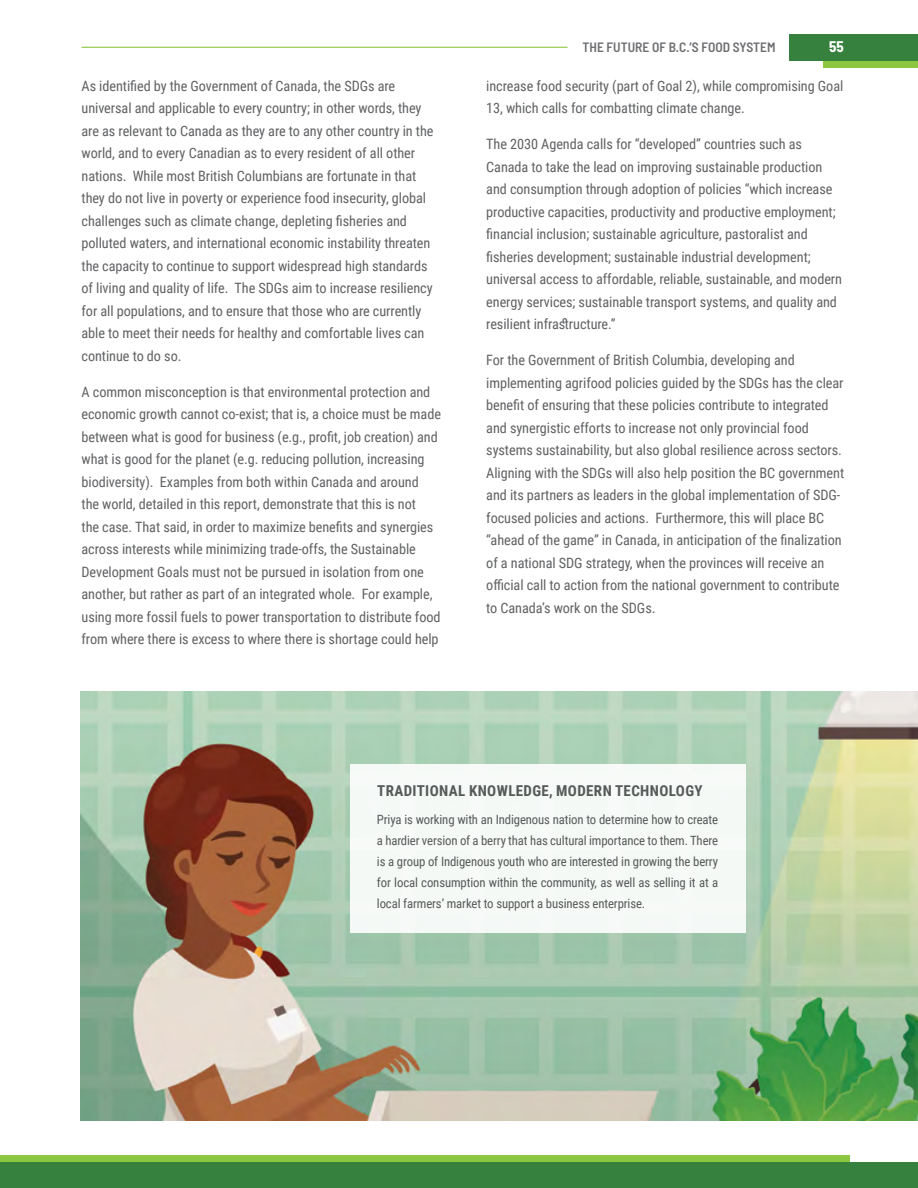
<style>
.page{position:relative;width:918px;height:1188px;background:#fff}
.page>*{position:absolute;margin:0;border:0;box-sizing:border-box;transform-origin:0 0}
.t1{font:700 15px "Roboto Condensed";letter-spacing:.025em;color:#4d4d4f}
.t2{font:700 semi-condensed 15px "Barlow";color:#fff}
.t3{font:14.25px/22.5px "Roboto Condensed";letter-spacing:-.005em;color:#606163}
.t4{font:600 semi-condensed 13.5px "Barlow";color:#6d6e71}
.t5{font:12.75px/21px "Roboto Condensed";letter-spacing:-.01em;color:#4d4d4f;text-align:justify}
</style>
<div class="page">
<img style="left:80px;top:691px;width:838px;height:429px">
<div style="left:350px;top:764px;width:395px;height:169px;background:#f5f9f6"></div>
<div style="left:789px;top:34px;width:129px;height:27px;background:#36813d"></div>
<hr style="left:82px;top:47px;width:486px;height:1px;background:#8dc63f">
<div style="left:823px;top:61px;width:95px;height:7px;background:#8dc63f"></div>
<div style="left:0;top:1162px;width:918px;height:26px;background:#36813d"></div>
<div style="left:0;top:1156px;width:850px;height:6px;background:#8dc63f"></div>
<p class="t3" style="left:82px;top:74px;width:354px">As identified by the Government of Canada, the SDGs are universal and applicable to every country; in other words, they are as relevant to Canada as they are to any other country in the world, and to every Canadian as to every resident of all other nations. While most British Columbians are fortunate in that they do not live in poverty or experience food insecurity, global challenges such as climate change, depleting fisheries and polluted waters, and international economic instability threaten the capacity to continue to support widespread high standards of living and quality of life. The SDGs aim to increase resiliency for all populations, and to ensure that those who are currently able to meet their needs for healthy and comfortable lives can continue to do so.</p>
<p class="t3" style="left:82px;top:380px;width:361px">A common misconception is that environmental protection and economic growth cannot co-exist; that is, a choice must be made between what is good for business (e.g., profit, job creation) and what is good for the planet (e.g. reducing pollution, increasing biodiversity). Examples from both within Canada and around<br>the world, detailed in this report, demonstrate that this is not<br>the case. That said, in order to maximize benefits and synergies across interests while minimizing trade-offs, the Sustainable Development Goals must not be pursued in isolation from one another, but rather as part of an integrated whole. For example, using more fossil fuels to power transportation to distribute food from where there is excess to where there is shortage could help</p>
<p class="t4" style="left:583px;top:37px;width:194px">THE FUTURE OF B.C.’S FOOD SYSTEM</p>
<p class="t2" style="left:829px;top:36px;width:16px">55</p>
<p class="t3" style="left:486px;top:74px;width:359px">increase food security (part of Goal 2), while compromising Goal<br>13, which calls for combatting climate change.</p>
<p class="t3" style="left:486px;top:132px;width:357px">The 2030 Agenda calls for “developed” countries such as Canada to take the lead on improving sustainable production and consumption through adoption of policies “which increase productive capacities, productivity and productive employment; financial inclusion; sustainable agriculture, pastoralist and fisheries development; sustainable industrial development; universal access to affordable, reliable, sustainable, and modern energy services; sustainable transport systems, and quality and resilient infrastructure.”</p>
<p class="t3" style="left:486px;top:348px;width:359px">For the Government of British Columbia, developing and implementing agrifood policies guided by the SDGs has the clear benefit of ensuring that these policies contribute to integrated and synergistic efforts to increase not only provincial food systems sustainability, but also global resilience across sectors.<br>Aligning with the SDGs will also help position the BC government and its partners as leaders in the global implementation of SDG&shy;focused policies and actions. Furthermore, this will place BC “ahead of the game” in Canada, in anticipation of the finalization of a national SDG strategy, when the provinces will receive an official call to action from the national government to contribute to Canada’s work on the SDGs.</p>
<p class="t1" style="left:377px;top:781px;width:327px">TRADITIONAL KNOWLEDGE, MODERN TECHNOLOGY</p>
<p class="t5" style="left:377px;top:808px;width:343px">Priya is working with an Indigenous nation to determine how to create a hardier version of a berry that has cultural importance to them. There is a group of Indigenous youth who are interested in growing the berry for local consumption within the community, as well as selling it at a local farmers’ market to support a business enterprise.</p>
</div>
